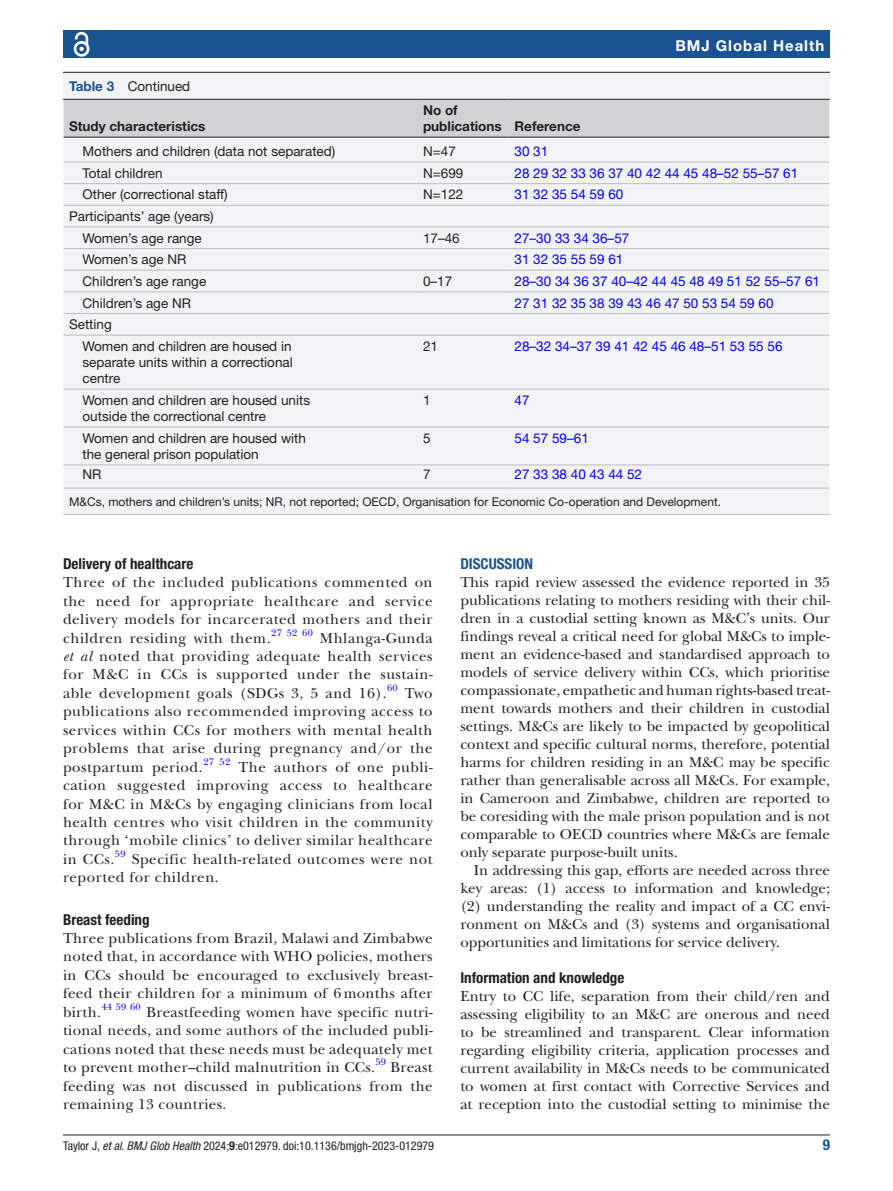
<style>
.page{position:relative;width:893px;height:1191px;background:#fff}
.page>*{position:absolute;margin:0;border:0;box-sizing:border-box;transform-origin:0 0}
.t1{font:15px/18.5px "New Baskerville";letter-spacing:.025em;color:#231f20;text-align:justify}
.t2{font:700 condensed 15px "Helvetica Neue LT Std";color:#231f20}
.t3{font:700 15px "Helvetica Neue LT Std";letter-spacing:.065em;color:#fff}
.t4{font:700 condensed 15px "Helvetica Neue LT Std";color:#1b5391}
.t5{font:13.5px/16.2px "Helvetica Neue LT Std";color:#231f20}
.t6{font:13.5px "Helvetica Neue LT Std";color:#00f}
.t7{font:700 13.5px/16.2px "Helvetica Neue LT Std";color:#231f20}
.t8{font:12px "Helvetica Neue LT Std";color:#231f20}
.t9{font:condensed 12px "Helvetica Neue LT Std";color:#231f20}
.t10{font:9.9px "New Baskerville";letter-spacing:.04em;color:#00f}
.s1{font-weight:700;color:#1b5391}
.s2{font-style:italic}
.s3{font-weight:700}
</style>
<div class="page">
<hr style="left:63px;top:1134px;width:767px;height:1px;background:#231f20">
<div style="left:63px;top:31px;width:767px;height:27px;background:#1b5391"></div>
<svg style="left:73px;top:31px;width:17px;height:26px"></svg>
<div style="left:63px;top:91px;width:767px;height:424px;background:#f2f3f4"></div>
<hr style="left:63px;top:335px;width:354px;height:1px;background:#bcbdc0">
<hr style="left:417px;top:335px;width:92px;height:1px;background:#bcbdc0">
<hr style="left:509px;top:335px;width:321px;height:1px;background:#bcbdc0">
<hr style="left:63px;top:389px;width:354px;height:1px;background:#bcbdc0">
<hr style="left:417px;top:389px;width:92px;height:1px;background:#bcbdc0">
<hr style="left:509px;top:389px;width:321px;height:1px;background:#bcbdc0">
<hr style="left:63px;top:427px;width:354px;height:1px;background:#bcbdc0">
<hr style="left:417px;top:427px;width:92px;height:1px;background:#bcbdc0">
<hr style="left:509px;top:427px;width:321px;height:1px;background:#bcbdc0">
<hr style="left:63px;top:465px;width:354px;height:1px;background:#bcbdc0">
<hr style="left:417px;top:465px;width:92px;height:1px;background:#bcbdc0">
<hr style="left:417px;top:488px;width:92px;height:1px;background:#bcbdc0">
<hr style="left:509px;top:465px;width:321px;height:1px;background:#bcbdc0">
<hr style="left:63px;top:488px;width:354px;height:1px;background:#bcbdc0">
<hr style="left:509px;top:488px;width:321px;height:1px;background:#bcbdc0">
<hr style="left:63px;top:514px;width:354px;height:1px;background:#bcbdc0">
<hr style="left:417px;top:514px;width:92px;height:1px;background:#bcbdc0">
<hr style="left:509px;top:514px;width:321px;height:1px;background:#bcbdc0">
<hr style="left:63px;top:335px;width:1px;height:54px;background:#fff">
<hr style="left:63px;top:389px;width:1px;height:38px;background:#fff">
<hr style="left:63px;top:427px;width:1px;height:38px;background:#fff">
<svg style="left:63px;top:99px;width:768px;height:236px"></svg>
<div style="left:63px;top:73px;width:767px;height:18px;background:#f2f3f4"></div>
<hr style="left:63px;top:72px;width:767px;height:1px;background:#231f20">
<p class="t5" style="left:69px;top:78px;width:123px"><span class="s1">Table 3</span> Continued</p>
<p class="t7" style="left:69px;top:118px;width:138px">Study characteristics</p>
<p class="t7" style="left:423px;top:102px;width:159px">No of<br>publications Reference</p>
<p class="t3" style="left:675px;top:36px;width:150px">BMJ Global Health</p>
<p class="t5" style="left:82px;top:143px;width:254px">Mothers and children (data not separated)</p>
<p class="t5" style="left:423px;top:143px;width:34px">N=47</p>
<p class="t6" style="left:514px;top:143px;width:35px">30 31</p>
<p class="t5" style="left:82px;top:164px;width:82px">Total children</p>
<p class="t5" style="left:423px;top:164px;width:42px">N=699</p>
<p class="t6" style="left:514px;top:165px;width:285px">28 29 32 33 36 37 40 42 44 45 48–52 55–57 61</p>
<p class="t5" style="left:82px;top:186px;width:147px">Other (correctional staff)</p>
<p class="t5" style="left:423px;top:186px;width:42px">N=122</p>
<p class="t6" style="left:514px;top:186px;width:110px">31 32 35 54 59 60</p>
<p class="t5" style="left:69px;top:205px;width:146px;line-height:21.6px;text-align:center">Participants’ age (years)<br>Women’s age range</p>
<p class="t5" style="left:423px;top:229px;width:38px">17–46</p>
<p class="t6" style="left:514px;top:230px;width:116px">27–30 33 34 36–57</p>
<p class="t5" style="left:82px;top:251px;width:106px">Women’s age NR</p>
<p class="t6" style="left:514px;top:251px;width:110px">31 32 35 55 59 61</p>
<p class="t5" style="left:82px;top:273px;width:125px">Children’s age range</p>
<p class="t5" style="left:423px;top:273px;width:31px">0–17</p>
<p class="t6" style="left:514px;top:273px;width:307px">28–30 34 36 37 40–42 44 45 48 49 51 52 55–57 61</p>
<p class="t5" style="left:82px;top:294px;width:110px">Children’s age NR</p>
<p class="t6" style="left:514px;top:295px;width:260px">27 31 32 35 38 39 43 46 47 50 53 54 59 60</p>
<p class="t5" style="left:82px;top:313px;width:211px;line-height:21.6px;text-indent:-14px">Setting<br>Women and children are housed in</p>
<p class="t5" style="left:82px;top:354px;width:212px">separate units within a correctional centre</p>
<p class="t5" style="left:423px;top:338px;width:17px">21</p>
<p class="t6" style="left:514px;top:338px;width:269px">28–32 34–37 39 41 42 45 46 48–51 53 55 56</p>
<p class="t5" style="left:82px;top:392px;width:229px">Women and children are housed units outside the correctional centre</p>
<p class="t5" style="left:423px;top:392px;width:9px">1</p>
<p class="t6" style="left:514px;top:392px;width:17px">47</p>
<p class="t5" style="left:82px;top:429px;width:225px">Women and children are housed with the general prison population</p>
<p class="t5" style="left:423px;top:429px;width:9px">5</p>
<p class="t6" style="left:514px;top:430px;width:76px">54 57 59–61</p>
<p class="t5" style="left:82px;top:466px;width:20px">NR</p>
<p class="t5" style="left:423px;top:466px;width:9px">7</p>
<p class="t6" style="left:514px;top:466px;width:129px">27 33 38 40 43 44 52</p>
<p class="t8" style="left:69px;top:494px;width:654px">M&amp;Cs, mothers and children’s units; NR, not reported; OECD, Organisation for Economic Co-operation and Development.</p>
<p class="t2" style="left:63px;top:554px;width:132px">Delivery of healthcare</p>
<p class="t1" style="left:63px;top:573px;width:371px">Three of the included publications commented on the need for appropriate healthcare and service delivery models for incarcerated mothers and their children residing with them.</p>
<p class="t10" style="left:271px;top:627px;width:43px">27 52 60</p>
<p class="t1" style="left:63px;top:628px;width:371px;text-indent:257px">Mhlanga-Gunda <span class="s2">et al</span> noted that providing adequate health services for M&amp;C in CCs is supported under the sustain&shy;able development goals (SDGs 3, 5 and 16).</p>
<p class="t10" style="left:387px;top:682px;width:12px">60</p>
<p class="t1" style="left:63px;top:684px;width:371px;text-indent:342px">Two publications also recommended improving access to services within CCs for mothers with mental health problems that arise during pregnancy and/or the postpartum period.</p>
<p class="t10" style="left:203px;top:756px;width:28px">27 52</p>
<p class="t1" style="left:63px;top:757px;width:371px;text-indent:175px">The authors of one publi&shy;cation suggested improving access to healthcare for M&amp;C in M&amp;Cs by engaging clinicians from local health centres who visit children in the community through ‘mobile clinics’ to deliver similar healthcare in CCs.</p>
<p class="t10" style="left:115px;top:848px;width:12px">59</p>
<p class="t1" style="left:63px;top:850px;width:371px;text-indent:69px">Specific health-related outcomes were not reported for children.</p>
<p class="t2" style="left:63px;top:910px;width:88px">Breast feeding</p>
<p class="t1" style="left:63px;top:929px;width:371px">Three publications from Brazil, Malawi and Zimbabwe noted that, in accordance with WHO policies, mothers in CCs should be encouraged to exclusively breast&shy;feed their children for a minimum of 6 months after birth.</p>
<p class="t10" style="left:101px;top:1001px;width:41px">44 59 60</p>
<p class="t1" style="left:63px;top:1002px;width:371px;text-indent:83px">Breastfeeding women have specific nutri&shy;tional needs, and some authors of the included publi&shy;cations noted that these needs must be adequately met to prevent mother–child malnutrition in CCs.</p>
<p class="t10" style="left:375px;top:1056px;width:12px">59</p>
<p class="t1" style="left:63px;top:1058px;width:371px;text-indent:327px">Breast feeding was not discussed in publications from the remaining 13 countries.</p>
<p class="t4" style="left:460px;top:554px;width:74px">DISCUSSION</p>
<p class="t1" style="left:460px;top:573px;width:371px;line-height:18px">This rapid review assessed the evidence reported in 35 publications relating to mothers residing with their chil&shy;dren in a custodial setting known as M&amp;C’s units. Our findings reveal a critical need for global M&amp;Cs to imple&shy;ment an evidence-based and standardised approach to models of service delivery within CCs, which prioritise compassionate, empathetic and human rights-based treat&shy;ment towards mothers and their children in custodial settings. M&amp;Cs are likely to be impacted by geopolitical context and specific cultural norms, therefore, potential harms for children residing in an M&amp;C may be specific rather than generalisable across all M&amp;Cs. For example, in Cameroon and Zimbabwe, children are reported to be coresiding with the male prison population and is not comparable to OECD countries where M&amp;Cs are female only separate purpose-built units.</p>
<p class="t1" style="left:460px;top:861px;width:371px;line-height:18px;text-indent:14px">In addressing this gap, efforts are needed across three key areas: (1) access to information and knowledge; (2) understanding the reality and impact of a CC envi&shy;ronment on M&amp;Cs and (3) systems and organisational opportunities and limitations for service delivery.</p>
<p class="t2" style="left:460px;top:969px;width:165px">Information and knowledge</p>
<p class="t1" style="left:460px;top:987px;width:371px;line-height:18px">Entry to CC life, separation from their child/ren and assessing eligibility to an M&amp;C are onerous and need to be streamlined and transparent. Clear information regarding eligibility criteria, application processes and current availability in M&amp;Cs needs to be communicated to women at first contact with Corrective Services and at reception into the custodial setting to minimise the</p>
<p class="t9" style="left:63px;top:1138px;width:372px">Taylor J, <span class="s2">et al</span>. <span class="s2">BMJ Glob Health</span> 2024;<span class="s3">9</span>:e012979. doi:10.1136/bmjgh-2023-012979</p>
<p class="t4" style="left:823px;top:1135px;width:9px">9</p>
</div>
